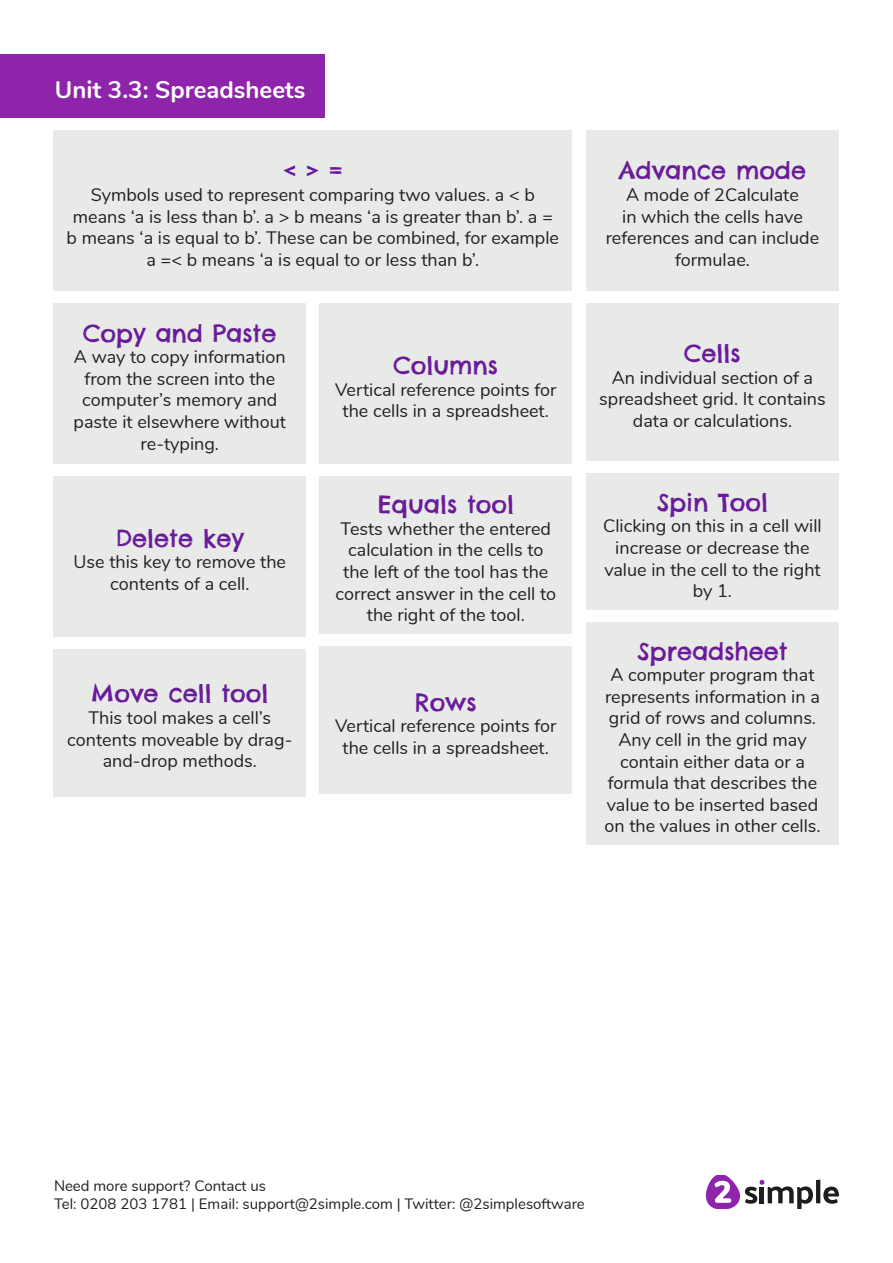
<style>
.page{position:relative;width:893px;height:1263px;background:#fff}
.page>*{position:absolute;margin:0;border:0;box-sizing:border-box;transform-origin:0 0}
.t1{font:24px "Chelsea Market";color:#6a1b9a}
.t2{font:700 24px "Nunito";color:#fff}
.t3{font:18px/21.6px "Nunito";color:#231f20;text-align:center}
.t4{font:15px/18px "Nunito";color:#231f20}
</style>
<div class="page">
<hr style="left:816px;top:1180px;width:4px;height:23px;background:#1d1d1b">
<svg style="left:823px;top:1186px;width:16px;height:18px"></svg>
<svg style="left:706px;top:1176px;width:107px;height:33px"></svg>
<div style="left:0;top:54px;width:324px;height:64px;background:#8e24aa"></div>
<div style="left:53px;top:131px;width:519px;height:160px;background:#e8eae8"></div>
<div style="left:586px;top:131px;width:253px;height:160px;background:#e8eae8"></div>
<div style="left:53px;top:303px;width:253px;height:160px;background:#e8eae8"></div>
<div style="left:319px;top:303px;width:253px;height:160px;background:#e8eae8"></div>
<div style="left:586px;top:303px;width:253px;height:158px;background:#e8eae8"></div>
<div style="left:53px;top:476px;width:253px;height:160px;background:#e8eae8"></div>
<div style="left:319px;top:476px;width:253px;height:158px;background:#e8eae8"></div>
<div style="left:53px;top:649px;width:253px;height:147px;background:#e8eae8"></div>
<div style="left:319px;top:647px;width:253px;height:147px;background:#e8eae8"></div>
<div style="left:586px;top:474px;width:253px;height:136px;background:#e8eae8"></div>
<div style="left:586px;top:623px;width:253px;height:222px;background:#e8eae8"></div>
<p class="t2" style="left:55px;top:72px;width:252px">Unit 3.3: Spreadsheets</p>
<p class="t1" style="left:283px;top:155px;width:61px">&lt; &gt; =</p>
<p class="t3" style="left:67px;top:183px;width:494px">Symbols used to represent comparing two values. a &lt; b means ‘a is less than b’. a &gt; b means ‘a is greater than b’. a = b means ‘a is equal to b’. These can be combined, for example a =&lt; b means ‘a is equal to or less than b’.</p>
<p class="t1" style="left:83px;top:317px;width:195px">Copy and Paste</p>
<p class="t3" style="left:74px;top:345px;width:214px">A way to copy information from the screen into the computer’s memory and paste it elsewhere without re-typing.</p>
<p class="t1" style="left:394px;top:350px;width:106px">Columns</p>
<p class="t3" style="left:335px;top:377px;width:223px">Vertical reference points for the cells in a spreadsheet.</p>
<p class="t1" style="left:116px;top:523px;width:130px">Delete key</p>
<p class="t3" style="left:74px;top:550px;width:214px">Use this key to remove the contents of a cell.</p>
<p class="t1" style="left:91px;top:678px;width:178px">Move cell tool</p>
<p class="t3" style="left:67px;top:706px;width:226px">This tool makes a cell’s contents moveable by drag&shy;and-drop methods.</p>
<p class="t1" style="left:378px;top:489px;width:138px">Equals tool</p>
<p class="t3" style="left:336px;top:517px;width:222px">Tests whether the entered calculation in the cells to the left of the tool has the correct answer in the cell to the right of the tool.</p>
<p class="t1" style="left:415px;top:687px;width:63px">Rows</p>
<p class="t3" style="left:335px;top:714px;width:223px">Vertical reference points for the cells in a spreadsheet.</p>
<p class="t1" style="left:619px;top:155px;width:189px">Advance mode</p>
<p class="t3" style="left:606px;top:183px;width:215px">A mode of 2Calculate<br>in which the cells have references and can include formulae.</p>
<p class="t1" style="left:684px;top:338px;width:58px">Cells</p>
<p class="t3" style="left:599px;top:365px;width:228px">An individual section of a spreadsheet grid. It contains data or calculations.</p>
<p class="t1" style="left:657px;top:487px;width:112px">Spin Tool</p>
<p class="t3" style="left:603px;top:514px;width:220px">Clicking on this in a cell will increase or decrease the value in the cell to the right by 1.</p>
<p class="t1" style="left:637px;top:635px;width:152px">Spreadsheet</p>
<p class="t3" style="left:604px;top:663px;width:217px">A computer program that represents information in a grid of rows and columns.<br>Any cell in the grid may contain either data or a formula that describes the value to be inserted based on the values in other cells.</p>
<p class="t4" style="left:54px;top:1176px;width:532px">Need more support? Contact us<br>Tel: 0208 203 1781 | Email: support@2simple.com | Twitter: @2simplesoftware</p>
</div>
